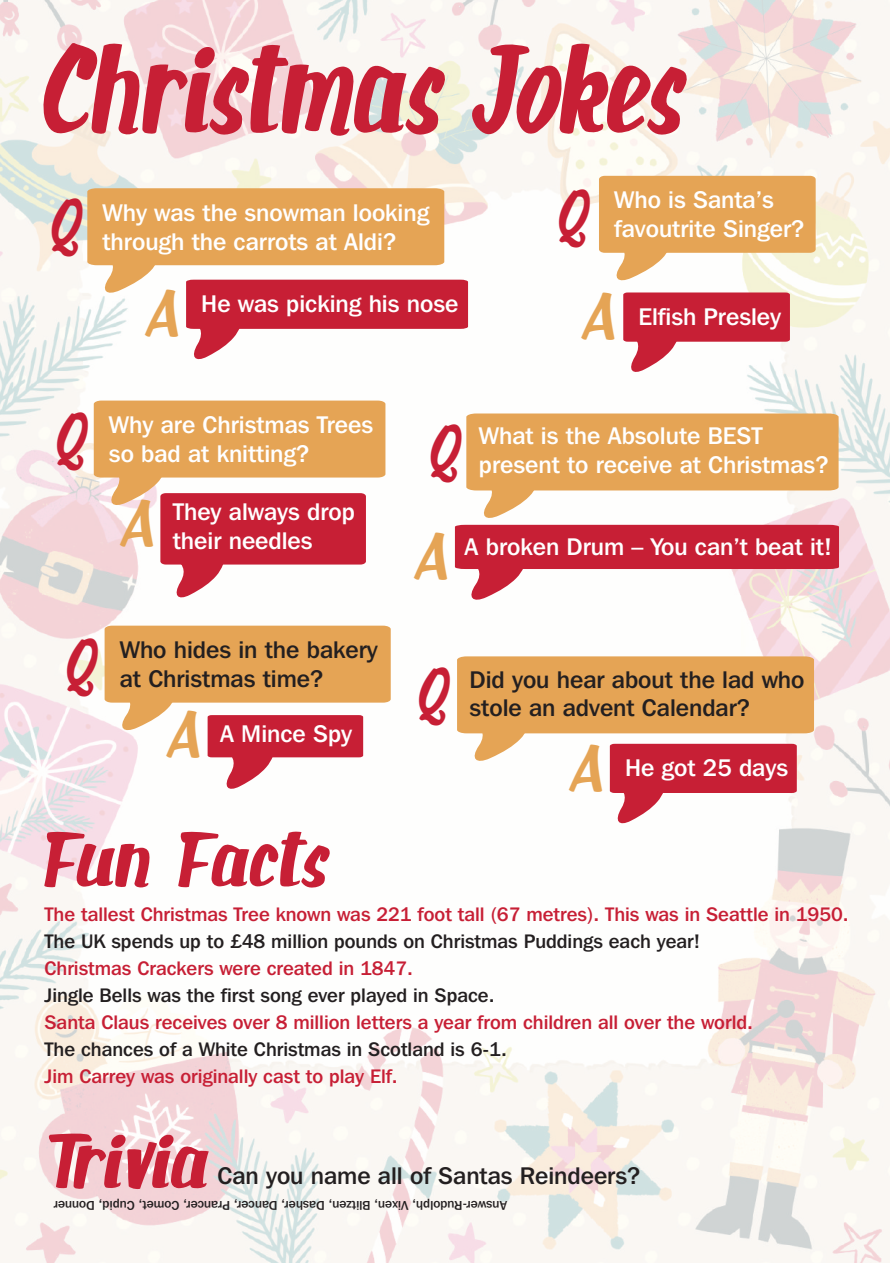
<style>
.page{position:relative;width:893px;height:1263px;background:#fff}
.page>*{position:absolute;margin:0;border:0;box-sizing:border-box;transform-origin:0 0}
.t1{font:93.3px "Silver Age Queens";color:#c71f35}
.t2{font:58.2px "Silver Age Queens";color:#c71f35;scale:1.15 1}
.t3{font:47.7px "Silver Age Queens";color:#e5a455}
.t4{font:47.7px "Silver Age Queens";color:#c71f35}
.t5{font:500 24px/28.8px "Franklin Gothic IT Cby BT";color:#fff}
.t6{font:500 24px/28.8px "Franklin Gothic IT Cby BT";color:#231f20}
.t7{font:500 19.5px "Franklin Gothic IT Cby BT";color:#c71f35}
.t8{font:500 19.5px "Franklin Gothic IT Cby BT";color:#231f20}
.t9{font:500 12.75px "Franklin Gothic IT Cby BT";color:#231f20}
</style>
<div class="page">
<img style="left:0;top:0;width:889px;height:1263px">
<svg style="left:87px;top:188px;width:381px;height:175px"></svg>
<svg style="left:455px;top:413px;width:384px;height:190px"></svg>
<svg style="left:599px;top:176px;width:217px;height:108px"></svg>
<svg style="left:623px;top:292px;width:167px;height:84px"></svg>
<svg style="left:94px;top:401px;width:291px;height:200px"></svg>
<svg style="left:105px;top:626px;width:286px;height:166px"></svg>
<svg style="left:457px;top:656px;width:357px;height:171px"></svg>
<h1 class="t1" style="left:38px;top:17px;width:644px">Christmas Jokes</h1>
<p class="t5" style="left:49px;top:198px;width:382px;text-indent:53px">Why was the snowman looking<br><sup>Q</sup> through the carrots at Aldi?</p>
<h3 class="t3" style="left:145px;top:276px;width:35px">A</h3>
<p class="t5" style="left:201px;top:289px;width:259px">He was picking his nose</p>
<h3 class="t4" style="left:556px;top:175px;width:31px">Q</h3>
<p class="t5" style="left:614px;top:185px;width:192px">Who is Santa’s favoutrite Singer?</p>
<h3 class="t3" style="left:581px;top:279px;width:35px">A</h3>
<p class="t5" style="left:638px;top:302px;width:144px">Elfish Presley</p>
<h3 class="t4" style="left:54px;top:398px;width:31px">Q</h3>
<p class="t5" style="left:109px;top:410px;width:266px">Why are Christmas Trees so bad at knitting?</p>
<p class="t5" style="left:173px;top:497px;width:184px">They always drop their needles</p>
<h3 class="t3" style="left:119px;top:486px;width:35px">A</h3>
<h3 class="t4" style="left:65px;top:624px;width:31px">Q</h3>
<p class="t6" style="left:120px;top:635px;width:260px">Who hides in the bakery at Christmas time?</p>
<p class="t5" style="left:220px;top:719px;width:134px">A Mince Spy</p>
<h3 class="t3" style="left:166px;top:697px;width:35px">A</h3>
<h2 class="t2" style="left:36px;top:814px;width:252px">Fun Facts</h2>
<h3 class="t4" style="left:428px;top:410px;width:31px">Q</h3>
<p class="t5" style="left:479px;top:420px;width:351px">What is the Absolute BEST present to receive at Christmas?</p>
<h3 class="t3" style="left:413px;top:519px;width:35px">A</h3>
<p class="t5" style="left:465px;top:532px;width:369px">A broken Drum – You can’t beat it!</p>
<h3 class="t4" style="left:416px;top:653px;width:31px">Q</h3>
<p class="t6" style="left:470px;top:664px;width:336px">Did you hear about the lad who stole an advent Calendar?</p>
<h3 class="t3" style="left:569px;top:731px;width:35px">A</h3>
<p class="t5" style="left:625px;top:753px;width:165px">He got 25 days</p>
<p class="t7" style="left:44px;top:902px;width:806px">The tallest Christmas Tree known was 221 foot tall (67 metres). This was in Seattle in 1950.</p>
<p class="t8" style="left:44px;top:929px;width:657px">The UK spends up to £48 million pounds on Christmas Puddings each year!</p>
<p class="t7" style="left:44px;top:956px;width:370px">Christmas Crackers were created in 1847.</p>
<p class="t8" style="left:44px;top:983px;width:452px">Jingle Bells was the first song ever played in Space.</p>
<p class="t7" style="left:44px;top:1010px;width:710px">Santa Claus receives over 8 million letters a year from children all over the world.</p>
<p class="t8" style="left:44px;top:1037px;width:464px">The chances of a White Christmas in Scotland is 6-1.</p>
<p class="t7" style="left:44px;top:1064px;width:355px">Jim Carrey was originally cast to play Elf.</p>
<h2 class="t2" style="left:39px;top:1116px;width:147px">Trivia</h2>
<p class="t6" style="left:217px;top:1161px;width:425px">Can you name all of Santas Reindeers?</p>
<p class="t9" style="left:507px;top:1213px;width:455px;rotate:-180deg">Answer-Rudolph, Vixen, Blitzen, Dasher, Dancer, Prancer, Comet, Cupid, Donner</p>
</div>
